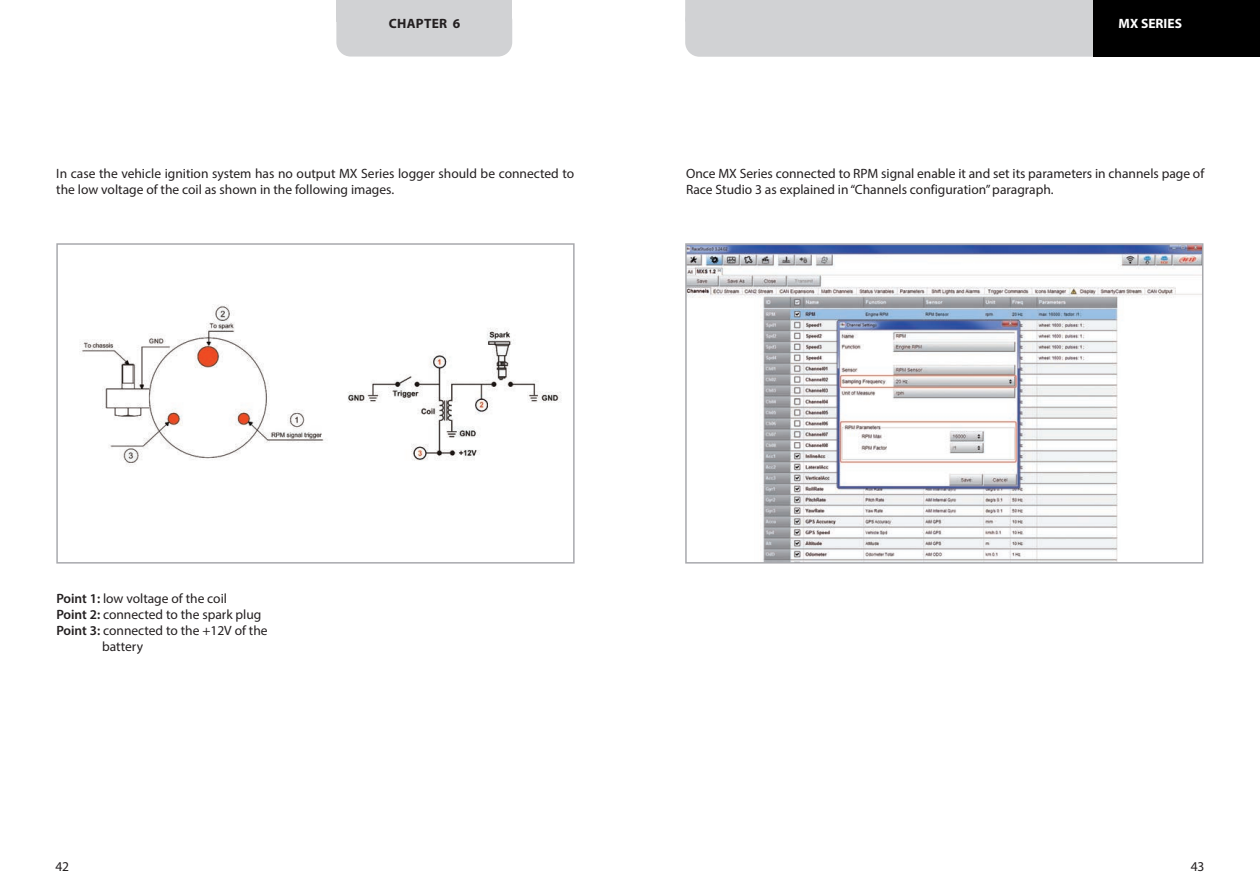
<style>
.page{position:relative;width:1260px;height:894px;background:#fff}
.page>*{position:absolute;margin:0;border:0;box-sizing:border-box;transform-origin:0 0}
.t1{font:13.5px/16.2px "Myriad Pro";color:#231f20}
.t2{font:700 13.5px "Myriad Pro";letter-spacing:.02em;color:#231f20}
.t3{font:700 13.5px "Myriad Pro";color:#fff}
.s1{font-weight:600}
</style>
<div class="page">
<div style="left:685px;top:0;width:557px;height:22px;background:#d1d2d4"></div>
<div style="left:685px;top:7px;width:557px;height:50px;background:#d1d2d4;border-radius:14px"></div>
<div style="left:1092px;top:0;width:167px;height:57px;background:#000"></div>
<div style="left:336px;top:0;width:176px;height:21px;background:#d1d2d4"></div>
<div style="left:336px;top:6px;width:176px;height:51px;background:#d1d2d4;border-radius:14px"></div>
<img style="left:688px;top:246px;width:512px;height:314px">
<div style="left:685px;top:243px;width:518px;height:320px;border:2px solid #a8a9ad"></div>
<div style="left:56px;top:243px;width:518px;height:320px;border:2px solid #a8a9ad"></div>
<img style="left:80px;top:304px;width:244px;height:160px">
<img style="left:348px;top:328px;width:213px;height:133px">
<p class="t2" style="left:389px;top:19px;width:73px">CHAPTER 6</p>
<p class="t3" style="left:1118px;top:19px;width:65px">MX SERIES</p>
<p class="t1" style="left:56px;top:166px;width:519px">In case the vehicle ignition system has no output MX Series logger should be connected to the low voltage of the coil as shown in the following images.</p>
<p class="t1" style="left:686px;top:166px;width:519px">Once MX Series connected to RPM signal enable it and set its parameters in channels page of<br>Race Studio 3 as explained in “Channels configuration” paragraph.</p>
<p class="t1" style="left:56px;top:591px;width:172px"><span class="s1">Point 1:</span> low voltage of the coil</p>
<p class="t1" style="left:56px;top:607px;width:206px"><span class="s1">Point 2:</span> connected to the spark plug</p>
<p class="t1" style="left:56px;top:623px;width:213px"><span class="s1">Point 3:</span> connected to the +12V of the</p>
<p class="t1" style="left:102px;top:639px;width:42px">battery</p>
<p class="t1" style="left:56px;top:858px;width:15px">42</p>
<p class="t1" style="left:1190px;top:858px;width:15px">43</p>
</div>
